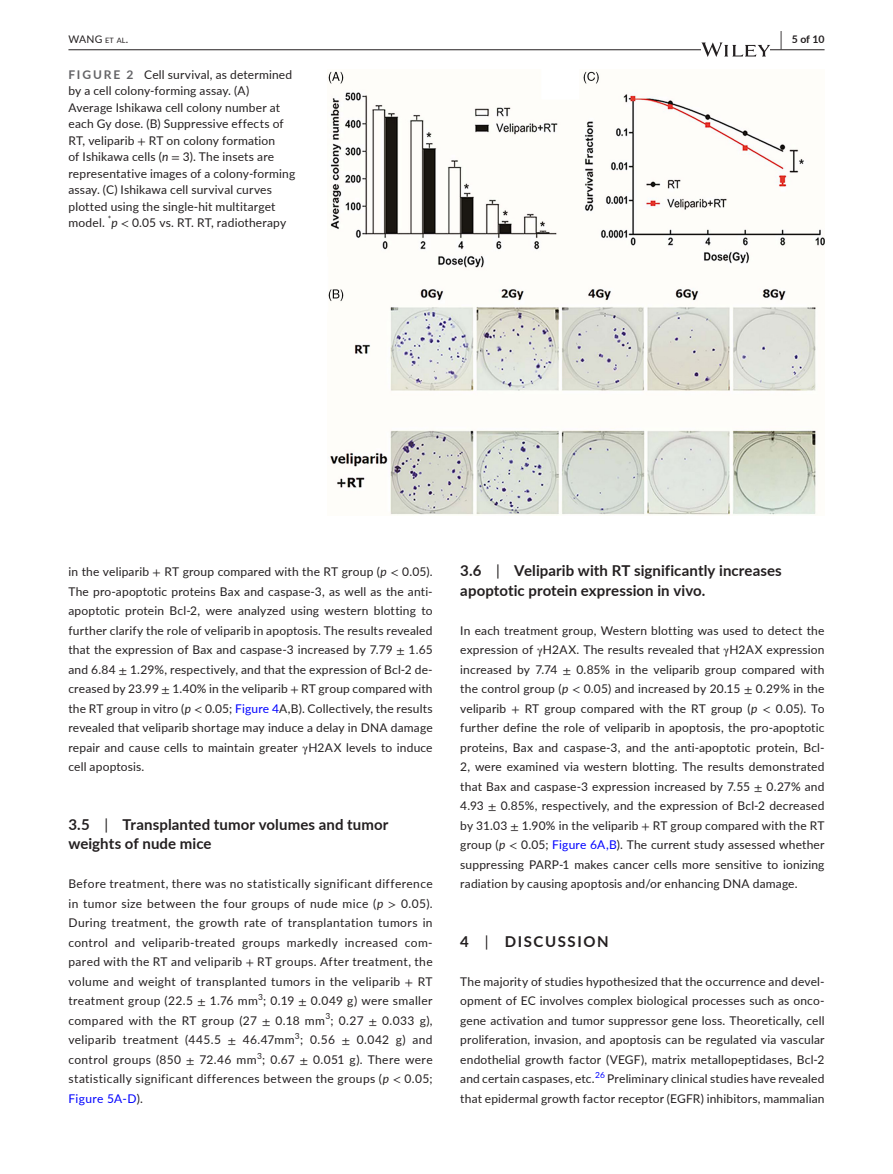
<style>
.page{position:relative;width:893px;height:1174px;background:#fff}
.page>*{position:absolute;margin:0;border:0;box-sizing:border-box;transform-origin:0 0}
.t1{font:700 15px/19.5px "Lato";letter-spacing:.005em;color:#231f20}
.t2{font:700 15px "Lato";letter-spacing:.11em;color:#231f20}
.t3{font:12px/19.5px "Lato";letter-spacing:.015em;color:#231f20;text-align:justify}
.t4{font:10.5px "Lato";color:#231f20}
.t5{font:700 10.5px "Lato";color:#231f20}
.t6{font:8.4px "Lato";color:#231f20}
.s1{font-size:7.35px}
.s2{font-size:19.5px}
.s3{font-weight:700;color:#636366}
.s4{font-family:"STIX"}
.s5{font-style:italic}
.s6{color:#00f}
.s7{font-weight:400}
</style>
<div class="page">
<hr style="left:68px;top:49px;width:756px;height:1px;background:#231f20">
<svg style="left:701px;top:42px;width:69px;height:15px"></svg>
<img style="left:328px;top:71px;width:496px;height:444px">
<p class="t4" style="left:68px;top:31px;width:61px">WANG <span class="s1">et al</span>.</p>
<p class="t5" style="left:780px;top:31px;width:46px"><span class="s2">|</span> 5 of 10</p>
<p class="t3" style="left:68px;top:66px;width:228px;line-height:16.5px;text-align:left"><span class="s3">FIGURE 2</span> Cell survival, as determined by a cell colony-forming assay. (A)<br>Average Ishikawa cell colony number at each Gy dose. (B) Suppressive effects of RT, veliparib <span class="s4">+</span> RT on colony formation<br>of Ishikawa cells (<span class="s5">n</span> <span class="s4">=</span> 3). The insets are representative images of a colony-forming assay. (C) Ishikawa cell survival curves plotted using the single-hit multitarget model.</p>
<p class="t6" style="left:108px;top:213px;width:5px">*</p>
<p class="t3" style="left:111px;top:213px;width:176px"><span class="s5">p</span> <span class="s4">&lt;</span> 0.05 vs. RT. RT, radiotherapy</p>
<p class="t3" style="left:68px;top:561px;width:366px">in the veliparib <span class="s4">+</span> RT group compared with the RT group (<span class="s5">p</span> <span class="s4">&lt;</span> 0.05).<br>The pro-apoptotic proteins Bax and caspase-3, as well as the anti&shy;apoptotic protein Bcl-2, were analyzed using western blotting to further clarify the role of veliparib in apoptosis. The results revealed that the expression of Bax and caspase-3 increased by 7.79 <span class="s4">±</span> 1.65 and 6.84 <span class="s4">±</span> 1.29%, respectively, and that the expression of Bcl-2 de&shy;creased by 23.99 <span class="s4">±</span> 1.40% in the veliparib <span class="s4">+</span> RT group compared with the RT group in vitro (<span class="s5">p</span> <span class="s4">&lt;</span> 0.05; <span class="s6">Figure 4</span>A,B). Collectively, the results revealed that veliparib shortage may induce a delay in DNA damage repair and cause cells to maintain greater <span class="s4">γ</span>H2AX levels to induce cell apoptosis.</p>
<p class="t1" style="left:68px;top:814px;width:322px">3.5 <span class="s7">|</span> Transplanted tumor volumes and tumor weights of nude mice</p>
<p class="t3" style="left:68px;top:873px;width:366px">Before treatment, there was no statistically significant difference in tumor size between the four groups of nude mice (<span class="s5">p</span> <span class="s4">&gt;</span> 0.05).<br>During treatment, the growth rate of transplantation tumors in control and veliparib-treated groups markedly increased com&shy;pared with the RT and veliparib <span class="s4">+</span> RT groups. After treatment, the volume and weight of transplanted tumors in the veliparib <span class="s4">+</span> RT treatment group (22.5 <span class="s4">±</span> 1.76 mm<sup>3</sup>; 0.19 <span class="s4">±</span> 0.049 g) were smaller compared with the RT group (27 <span class="s4">±</span> 0.18 mm<sup>3</sup>; 0.27 <span class="s4">±</span> 0.033 g), veliparib treatment (445.5 <span class="s4">±</span> 46.47mm<sup>3</sup>; 0.56 <span class="s4">±</span> 0.042 g) and control groups (850 <span class="s4">±</span> 72.46 mm<sup>3</sup>; 0.67 <span class="s4">±</span> 0.051 g). There were statistically significant differences between the groups (<span class="s5">p</span> <span class="s4">&lt;</span> 0.05; <span class="s6">Figure 5A-D</span>).</p>
<p class="t1" style="left:460px;top:560px;width:323px">3.6 <span class="s7">|</span> Veliparib with RT significantly increases apoptotic protein expression in vivo.</p>
<p class="t3" style="left:460px;top:620px;width:366px">In each treatment group, Western blotting was used to detect the expression of <span class="s4">γ</span>H2AX. The results revealed that <span class="s4">γ</span>H2AX expression increased by 7.74 <span class="s4">±</span> 0.85% in the veliparib group compared with the control group (<span class="s5">p</span> <span class="s4">&lt;</span> 0.05) and increased by 20.15 <span class="s4">±</span> 0.29% in the veliparib <span class="s4">+</span> RT group compared with the RT group (<span class="s5">p</span> <span class="s4">&lt;</span> 0.05). To further define the role of veliparib in apoptosis, the pro-apoptotic proteins, Bax and caspase-3, and the anti-apoptotic protein, Bcl-2, were examined via western blotting. The results demonstrated that Bax and caspase-3 expression increased by 7.55 <span class="s4">±</span> 0.27% and 4.93 <span class="s4">±</span> 0.85%, respectively, and the expression of Bcl-2 decreased by 31.03 <span class="s4">±</span> 1.90% in the veliparib <span class="s4">+</span> RT group compared with the RT group (<span class="s5">p</span> <span class="s4">&lt;</span> 0.05; <span class="s6">Figure 6A,B</span>). The current study assessed whether suppressing PARP-1 makes cancer cells more sensitive to ionizing radiation by causing apoptosis and/or enhancing DNA damage.</p>
<p class="t2" style="left:460px;top:930px;width:150px">4 <span class="s7">|</span> DISCUSSION</p>
<p class="t3" style="left:460px;top:971px;width:366px">The majority of studies hypothesized that the occurrence and devel&shy;opment of EC involves complex biological processes such as onco&shy;gene activation and tumor suppressor gene loss. Theoretically, cell proliferation, invasion, and apoptosis can be regulated via vascular endothelial growth factor (VEGF), matrix metallopeptidases, Bcl-2 and certain caspases, etc.<sup>26</sup> Preliminary clinical studies have revealed that epidermal growth factor receptor (EGFR) inhibitors, mammalian</p>
</div>
